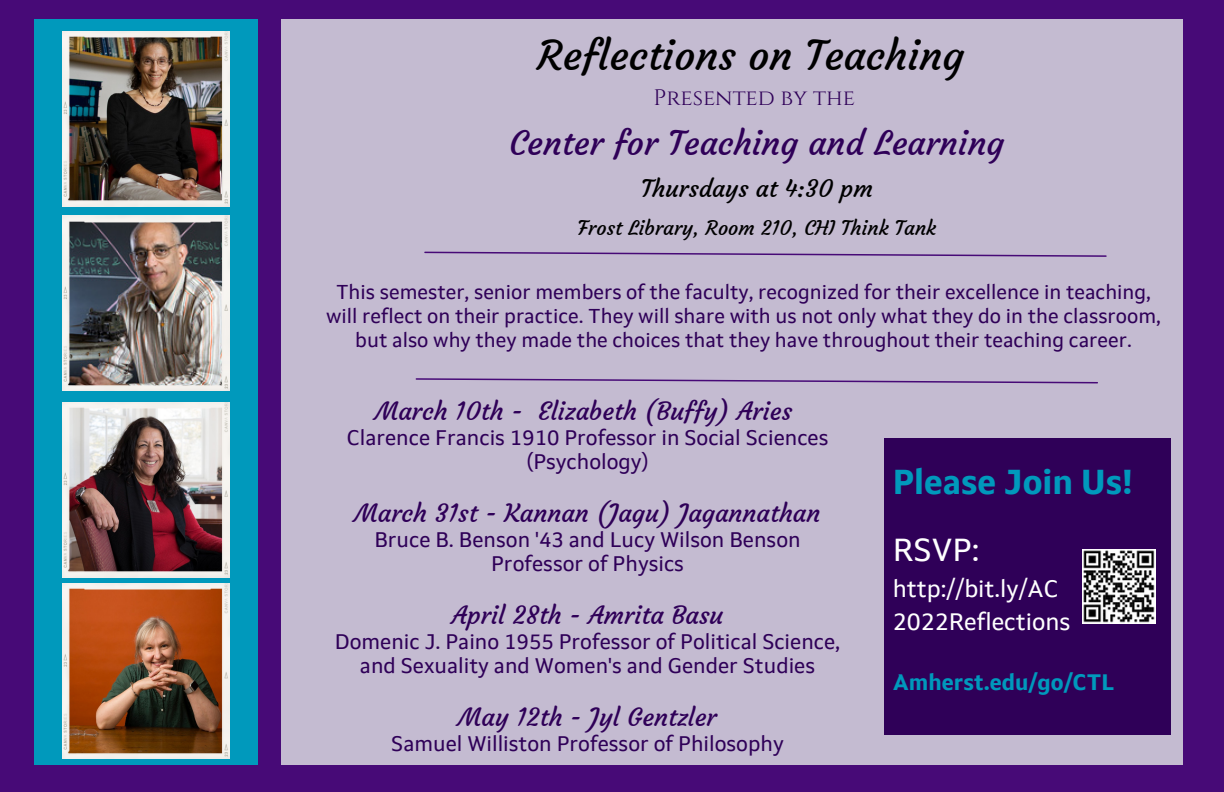
<style>
.page{position:relative;width:1224px;height:792px;background:#470a77}
.page>*{position:absolute;margin:0;border:0;box-sizing:border-box;transform-origin:0 0}
.t1{font:41px "Courgette";color:#000}
.t2{font:700 34.4px "Setimo";color:#0099bc}
.t3{font:33.6px "Courgette";color:#2f0058}
.t4{font:31.8px "Setimo";color:#fff}
.t5{font:25px "Courgette";color:#2f0058}
.t6{font:24px "Courgette";color:#000}
.t7{font:23.8px/33px "Setimo";color:#fff}
.t8{font:22.4px "Cinzel";color:#2f0058}
.t9{font:700 22.2px "Setimo";color:#0099bc}
.t10{font:21px/24px "Setimo";color:#2f0058;text-align:center}
.t11{font:20px/24px "Setimo";color:#2f0058;text-align:center}
.t12{font:20px "Courgette";color:#000}
</style>
<div class="page">
<div style="left:34px;top:20px;width:224px;height:745px;background:#0099bc"></div>
<div style="left:282px;top:20px;width:901px;height:745px;background:#c4bbd1"></div>
<svg style="left:424px;top:251px;width:683px;height:6px"></svg>
<svg style="left:415px;top:378px;width:683px;height:6px"></svg>
<div style="left:884px;top:438px;width:286px;height:297px;background:#2f0058"></div>
<img style="left:1082px;top:550px;width:74px;height:73px">
<img style="left:63px;top:31px;width:166px;height:175px">
<img style="left:63px;top:216px;width:166px;height:175px">
<img style="left:63px;top:402px;width:166px;height:175px">
<img style="left:63px;top:583px;width:166px;height:176px">
<p class="t1" style="left:537px;top:30px;width:428px">Reflections on Teaching</p>
<p class="t8" style="left:654px;top:83px;width:203px">Presented by the</p>
<p class="t3" style="left:509px;top:122px;width:496px">Center for Teaching and Learning</p>
<p class="t6" style="left:641px;top:174px;width:234px">Thursdays at 4:30 pm</p>
<p class="t12" style="left:578px;top:215px;width:360px">Frost Library, Room 210, CHI Think Tank</p>
<p class="t11" style="left:326px;top:282px;width:836px">This semester, senior members of the faculty, recognized for their excellence in teaching, will reflect on their practice. They will share with us not only what they do in the classroom, but also why they made the choices that they have throughout their teaching career.</p>
<p class="t5" style="left:375px;top:395px;width:419px">March 10th - Elizabeth (Buffy) Aries</p>
<p class="t10" style="left:347px;top:428px;width:483px">Clarence Francis 1910 Professor in Social Sciences (Psychology)</p>
<p class="t5" style="left:355px;top:497px;width:467px">March 31st - Kannan (Jagu) Jagannathan</p>
<p class="t10" style="left:374px;top:530px;width:428px">Bruce B. Benson '43 and Lucy Wilson Benson</p>
<p class="t10" style="left:491px;top:554px;width:194px">Professor of Physics</p>
<p class="t5" style="left:452px;top:599px;width:273px">April 28th - Amrita Basu</p>
<p class="t10" style="left:335px;top:632px;width:507px">Domenic J. Paino 1955 Professor of Political Science, and Sexuality and Women's and Gender Studies</p>
<p class="t5" style="left:458px;top:701px;width:260px">May 12th - Jyl Gentzler</p>
<p class="t10" style="left:391px;top:734px;width:394px">Samuel Williston Professor of Philosophy</p>
<p class="t2" style="left:893px;top:468px;width:242px">Please Join Us!</p>
<p class="t4" style="left:893px;top:537px;width:88px">RSVP:</p>
<p class="t7" style="left:893px;top:574px;width:179px">http://bit.ly/AC<br>2022Reflections</p>
<p class="t9" style="left:893px;top:673px;width:223px">Amherst.edu/go/CTL</p>
</div>
